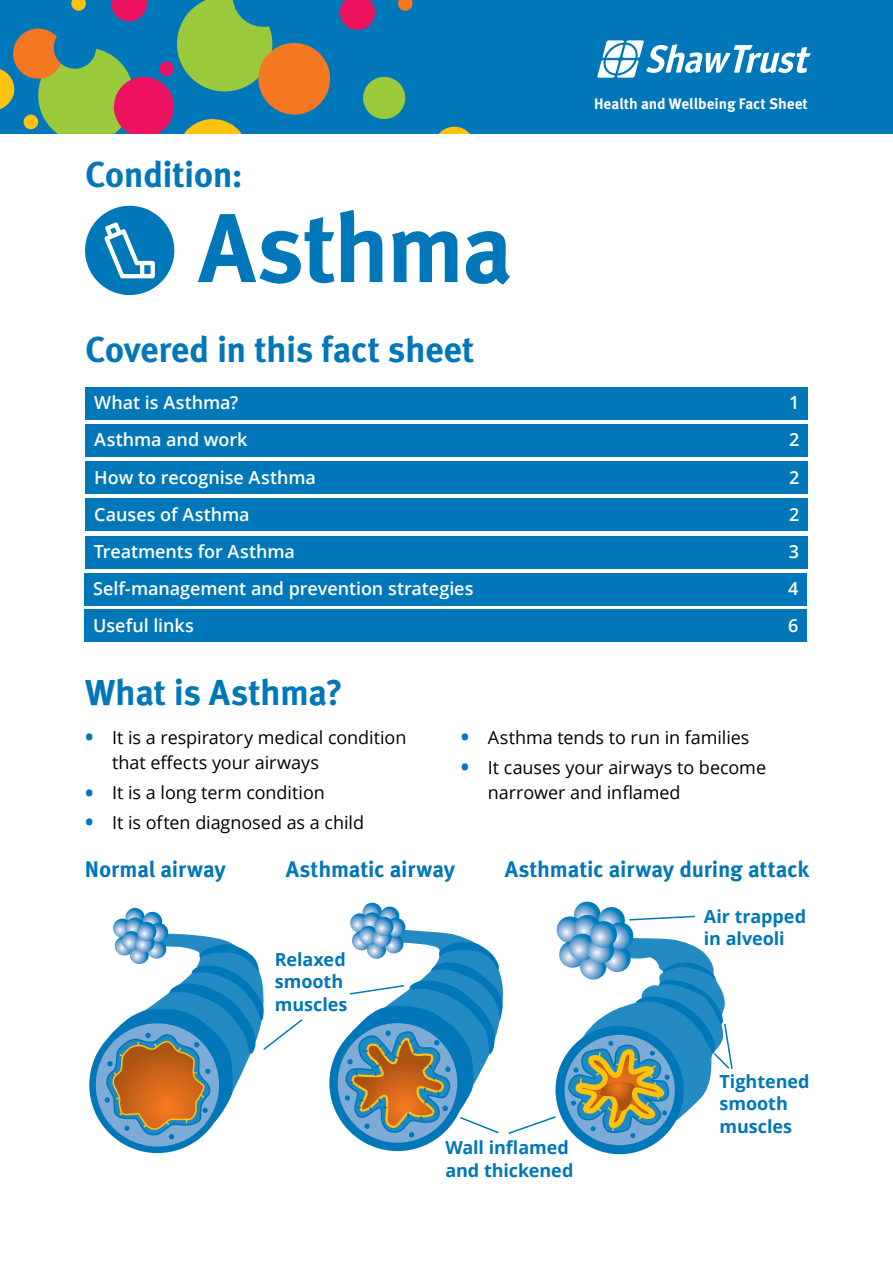
<style>
.page{position:relative;width:893px;height:1263px;background:#fff}
.page>*{position:absolute;margin:0;border:0;box-sizing:border-box;transform-origin:0 0}
.t1{font:700 97.5px "Meta OT";letter-spacing:-.03em;color:#0077b8}
.t2{font:700 36px "Meta OT";letter-spacing:-.015em;color:#0077b8}
.t3{font:700 22.5px "Meta OT";letter-spacing:-.01em;color:#0077b8}
.t4{font:18px/25.5px "Open Sans";letter-spacing:-.005em;color:#000}
.t5{font:600 18px "Open Sans";letter-spacing:-.005em;color:#fff}
.t6{font:700 18px/22.5px "Open Sans";color:#0077b8}
.t7{font:700 15.15px "Meta OT";letter-spacing:-.005em;color:#fff}
.s1{font-weight:700;font-size:22.5px;color:#0077b8}
</style>
<div class="page">
<div style="left:0;top:0;width:893px;height:134px;background:#0077b8"></div>
<svg style="left:363px;top:76px;width:43px;height:43px"></svg>
<svg style="left:438px;top:126px;width:32px;height:8px"></svg>
<svg style="left:0;top:0;width:331px;height:134px"></svg>
<svg style="left:340px;top:0;width:35px;height:30px"></svg>
<svg style="left:398px;top:0;width:15px;height:11px"></svg>
<svg style="left:597px;top:40px;width:214px;height:38px"></svg>
<div style="left:85px;top:206px;width:89px;height:89px;background:#0077b8;border-radius:50%"></div>
<svg style="left:104px;top:222px;width:51px;height:56px"></svg>
<div style="left:86px;top:387px;width:722px;height:33px;background:#0077b8"></div>
<div style="left:86px;top:424px;width:722px;height:33px;background:#0077b8"></div>
<div style="left:86px;top:461px;width:722px;height:33px;background:#0077b8"></div>
<div style="left:86px;top:499px;width:722px;height:32px;background:#0077b8"></div>
<div style="left:85px;top:536px;width:722px;height:32px;background:#0077b8"></div>
<div style="left:85px;top:573px;width:722px;height:33px;background:#0077b8"></div>
<div style="left:85px;top:610px;width:722px;height:32px;background:#0077b8"></div>
<svg style="left:89px;top:1017px;width:137px;height:136px"></svg>
<div style="left:96px;top:1023px;width:123px;height:123px;background:#7eabd5;border-radius:50%"></div>
<svg style="left:125px;top:908px;width:20px;height:19px"></svg>
<svg style="left:113px;top:918px;width:19px;height:20px"></svg>
<svg style="left:143px;top:912px;width:19px;height:19px"></svg>
<svg style="left:149px;top:923px;width:19px;height:19px"></svg>
<svg style="left:125px;top:917px;width:20px;height:20px"></svg>
<svg style="left:122px;top:931px;width:19px;height:19px"></svg>
<svg style="left:137px;top:922px;width:19px;height:19px"></svg>
<div style="left:329px;top:1015px;width:137px;height:136px;background:#0077b8;border-radius:50%"></div>
<div style="left:338px;top:1023px;width:119px;height:120px;background:#7eabd5;border-radius:50%"></div>
<svg style="left:363px;top:903px;width:19px;height:19px"></svg>
<svg style="left:350px;top:913px;width:19px;height:20px"></svg>
<svg style="left:380px;top:907px;width:19px;height:19px"></svg>
<svg style="left:386px;top:918px;width:19px;height:19px"></svg>
<svg style="left:363px;top:912px;width:19px;height:19px"></svg>
<svg style="left:359px;top:926px;width:19px;height:19px"></svg>
<svg style="left:374px;top:917px;width:20px;height:19px"></svg>
<div style="left:555px;top:1026px;width:129px;height:128px;background:#0077b8;border-radius:50%"></div>
<div style="left:564px;top:1035px;width:111px;height:110px;background:#7eabd5;border-radius:50%"></div>
<svg style="left:574px;top:902px;width:27px;height:26px"></svg>
<svg style="left:557px;top:916px;width:26px;height:27px"></svg>
<svg style="left:559px;top:941px;width:27px;height:27px"></svg>
<svg style="left:598px;top:907px;width:27px;height:27px"></svg>
<svg style="left:607px;top:922px;width:26px;height:27px"></svg>
<svg style="left:574px;top:915px;width:27px;height:27px"></svg>
<svg style="left:569px;top:934px;width:27px;height:26px"></svg>
<svg style="left:590px;top:921px;width:27px;height:27px"></svg>
<svg style="left:629px;top:915px;width:66px;height:6px"></svg>
<svg style="left:567px;top:938px;width:166px;height:200px"></svg>
<svg style="left:104px;top:933px;width:199px;height:206px"></svg>
<svg style="left:344px;top:930px;width:213px;height:207px"></svg>
<h2 class="t2" style="left:85px;top:151px;width:159px">Condition:</h2>
<h1 class="t1" style="left:198px;top:187px;width:316px">Asthma</h1>
<h2 class="t2" style="left:85px;top:326px;width:391px">Covered in this fact sheet</h2>
<p class="t7" style="left:594px;top:94px;width:215px">Health and Wellbeing Fact Sheet</p>
<p class="t5" style="left:94px;top:390px;width:145px">What is Asthma?</p>
<p class="t5" style="left:789px;top:390px;width:12px">1</p>
<p class="t5" style="left:94px;top:428px;width:155px">Asthma and work</p>
<p class="t5" style="left:789px;top:428px;width:12px">2</p>
<p class="t5" style="left:94px;top:465px;width:223px">How to recognise Asthma</p>
<p class="t5" style="left:789px;top:465px;width:12px">2</p>
<p class="t5" style="left:94px;top:502px;width:157px">Causes of Asthma</p>
<p class="t5" style="left:789px;top:502px;width:12px">2</p>
<p class="t5" style="left:94px;top:539px;width:202px">Treatments for Asthma</p>
<p class="t5" style="left:789px;top:539px;width:12px">3</p>
<p class="t5" style="left:93px;top:576px;width:382px">Self-management and prevention strategies</p>
<p class="t5" style="left:788px;top:576px;width:12px">4</p>
<p class="t5" style="left:93px;top:613px;width:102px">Useful links</p>
<p class="t5" style="left:788px;top:613px;width:12px">6</p>
<h2 class="t2" style="left:85px;top:670px;width:259px">What is Asthma?</h2>
<p class="t4" style="left:112px;top:724px;width:296px;text-indent:-27px"><span class="s1">•</span> It is a respiratory medical condition that effects your airways</p>
<p class="t4" style="left:85px;top:779px;width:241px"><span class="s1">•</span> It is a long term condition</p>
<p class="t4" style="left:85px;top:809px;width:280px"><span class="s1">•</span> It is often diagnosed as a child</p>
<p class="t4" style="left:461px;top:724px;width:290px"><span class="s1">•</span> Asthma tends to run in families</p>
<p class="t4" style="left:488px;top:754px;width:280px;text-indent:-27px"><span class="s1">•</span> It causes your airways to become narrower and inflamed</p>
<p class="t3" style="left:85px;top:855px;width:143px">Normal airway</p>
<p class="t3" style="left:286px;top:855px;width:171px">Asthmatic airway</p>
<p class="t3" style="left:505px;top:855px;width:306px">Asthmatic airway during attack</p>
<p class="t6" style="left:704px;top:904px;width:104px">Air trapped in alveoli</p>
<p class="t6" style="left:275px;top:947px;width:74px">Relaxed smooth muscles</p>
<p class="t6" style="left:445px;top:1136px;width:130px">Wall inflamed and thickened</p>
<p class="t6" style="left:719px;top:1070px;width:92px">Tightened smooth muscles</p>
</div>
